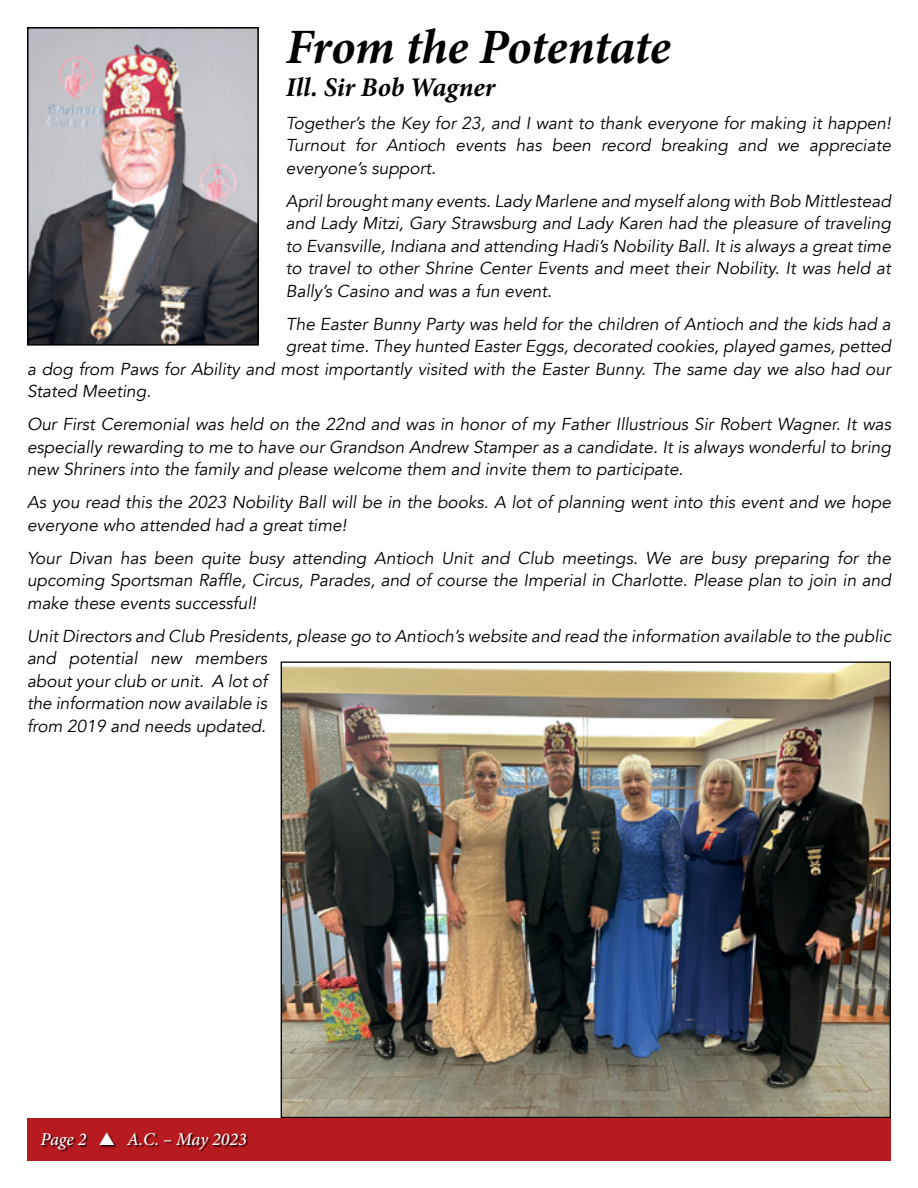
<style>
.page{position:relative;width:918px;height:1188px;background:#fff}
.page>*{position:absolute;margin:0;border:0;box-sizing:border-box;transform-origin:0 0}
.t1{font:italic 700 49.5px "Minion Pro";letter-spacing:-.005em;color:#000}
.t2{font:italic 700 27px "Minion Pro";letter-spacing:-.005em;color:#000}
.t3{font:italic 500 18px "Minion Pro";letter-spacing:-.01em;color:#fff}
.t4{font:italic 17.25px/22.5px "Avenir";color:#000;text-align:justify}
</style>
<div class="page">
<img style="left:30px;top:30px;width:226px;height:313px">
<div style="left:27px;top:27px;width:232px;height:319px;border:2px solid #000"></div>
<img style="left:283px;top:664px;width:606px;height:452px">
<div style="left:27px;top:1119px;width:864px;height:42px;background:#b81b1f"></div>
<div style="left:42px;top:1133px;width:207px;height:19px;background:#000;opacity:.75"></div>
<h1 class="t1" style="left:286px;top:12px;width:386px">From the Potentate</h1>
<h2 class="t2" style="left:286px;top:68px;width:211px">Ill. Sir Bob Wagner</h2>
<p class="t4" style="left:286px;top:112px;width:607px">Together’s the Key for 23, and I want to thank everyone for making it happen!<br>Turnout for Antioch events has been record breaking and we appreciate everyone’s support.</p>
<p class="t4" style="left:286px;top:190px;width:607px">April brought many events. Lady Marlene and myself along with Bob Mittlestead and Lady Mitzi, Gary Strawsburg and Lady Karen had the pleasure of traveling to Evansville, Indiana and attending Hadi’s Nobility Ball. It is always a great time to travel to other Shrine Center Events and meet their Nobility. It was held at Bally’s Casino and was a fun event.</p>
<p class="t4" style="left:286px;top:313px;width:607px">The Easter Bunny Party was held for the children of Antioch and the kids had a</p>
<p class="t4" style="left:286px;top:336px;width:607px">great time. They hunted Easter Eggs, decorated cookies, played games, petted</p>
<p class="t4" style="left:27px;top:358px;width:865px">a dog from Paws for Ability and most importantly visited with the Easter Bunny. The same day we also had our</p>
<p class="t4" style="left:27px;top:381px;width:126px">Stated Meeting.</p>
<p class="t4" style="left:27px;top:414px;width:866px">Our First Ceremonial was held on the 22nd and was in honor of my Father Illustrious Sir Robert Wagner. It was especially rewarding to me to have our Grandson Andrew Stamper as a candidate. It is always wonderful to bring new Shriners into the family and please welcome them and invite them to participate.</p>
<p class="t4" style="left:27px;top:492px;width:866px">As you read this the 2023 Nobility Ball will be in the books. A lot of planning went into this event and we hope everyone who attended had a great time!</p>
<p class="t4" style="left:27px;top:547px;width:866px">Your Divan has been quite busy attending Antioch Unit and Club meetings. We are busy preparing for the upcoming Sportsman Raffle, Circus, Parades, and of course the Imperial in Charlotte. Please plan to join in and make these events successful!</p>
<p class="t4" style="left:27px;top:625px;width:866px;text-align:left">Unit Directors and Club Presidents, please go to Antioch’s website and read the information available to the public and potential new members<br>about your club or unit. A lot of<br>the information now available is<br>from 2019 and needs updated.</p>
<p class="t3" style="left:40px;top:1127px;width:208px">Page 2 ▲ A.C. – May 2023</p>
</div>
